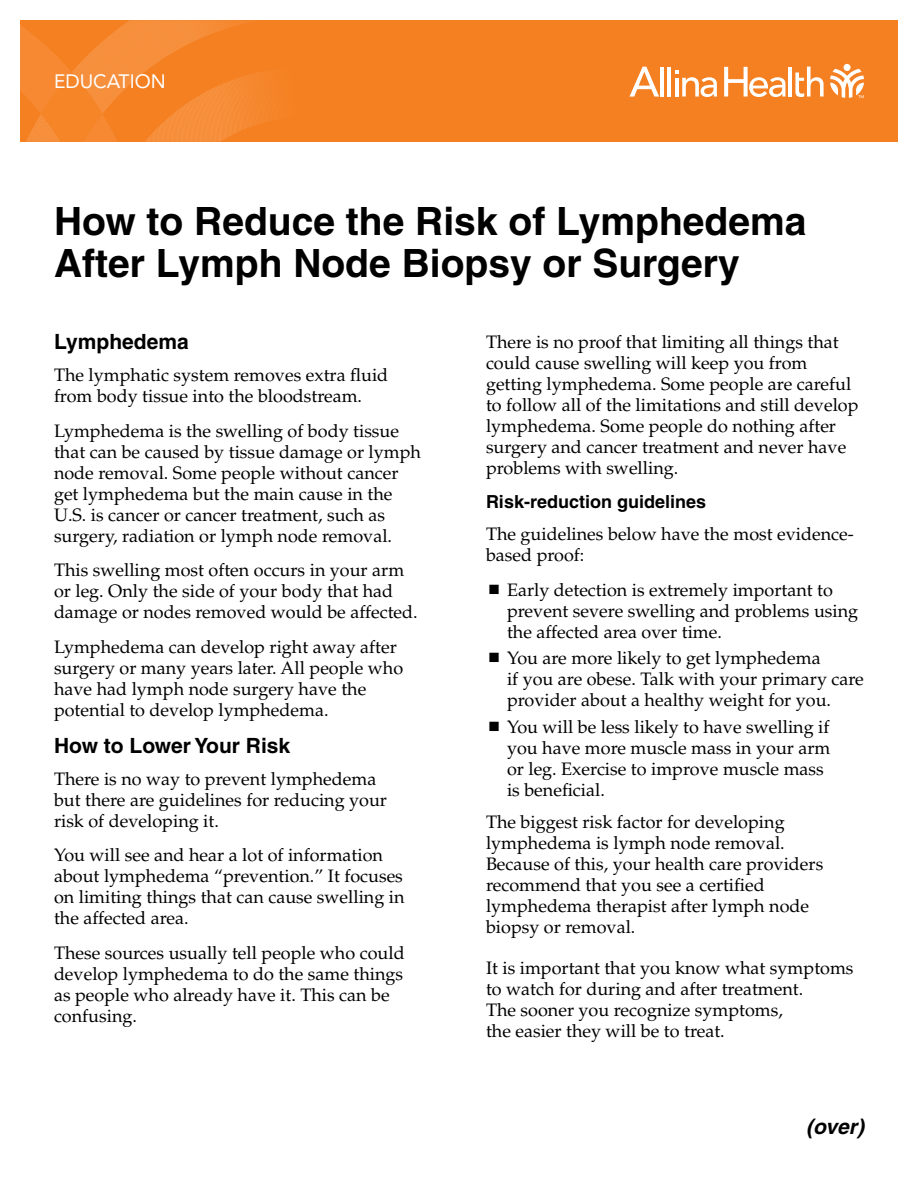
<style>
.page{position:relative;width:918px;height:1188px;background:#fff}
.page>*{position:absolute;margin:0;border:0;box-sizing:border-box;transform-origin:0 0}
.t1{font:700 39px/42px "Helvetica";color:#000}
.t2{font:700 21px "Helvetica";color:#000}
.t3{font:italic 700 21px "Helvetica";color:#000}
.t4{font:19.2px "Avenir LT Std";color:#fff}
.t5{font:18px/21px "Palatino";color:#000}
.t6{font:700 18px "Helvetica";color:#000}
</style>
<div class="page">
<div style="left:20px;top:20px;width:878px;height:122px;background:#f58021"></div>
<svg style="left:20px;top:20px;width:251px;height:122px"></svg>
<svg style="left:830px;top:69px;width:34px;height:29px"></svg>
<div style="left:844px;top:64px;width:7px;height:7px;background:#fff;border-radius:50%"></div>
<hr style="left:660px;top:67px;width:4px;height:30px;background:#fff">
<hr style="left:667px;top:67px;width:4px;height:30px;background:#fff">
<hr style="left:789px;top:67px;width:3px;height:30px;background:#fff">
<svg style="left:795px;top:67px;width:29px;height:30px"></svg>
<svg style="left:675px;top:71px;width:42px;height:26px"></svg>
<svg style="left:629px;top:67px;width:30px;height:30px"></svg>
<svg style="left:724px;top:67px;width:62px;height:30px"></svg>
<p class="t4" style="left:54px;top:70px;width:113px">EDUCATION</p>
<h1 class="t1" style="left:54px;top:200px;width:754px">How to Reduce the Risk of Lymphedema<br>After Lymph Node Biopsy or Surgery</h1>
<p class="t2" style="left:54px;top:329px;width:136px">Lymphedema</p>
<p class="t5" style="left:54px;top:365px;width:336px">The lymphatic system removes extra fluid from body tissue into the bloodstream.</p>
<p class="t5" style="left:54px;top:420px;width:369px">Lymphedema is the swelling of body tissue that can be caused by tissue damage or lymph node removal. Some people without cancer get lymphedema but the main cause in the U.S. is cancer or cancer treatment, such as surgery, radiation or lymph node removal.</p>
<p class="t5" style="left:54px;top:560px;width:365px">This swelling most often occurs in your arm or leg. Only the side of your body that had damage or nodes removed would be affected.</p>
<p class="t5" style="left:54px;top:636px;width:351px">Lymphedema can develop right away after surgery or many years later. All people who have had lymph node surgery have the potential to develop lymphedema.</p>
<p class="t2" style="left:54px;top:733px;width:238px">How to Lower Your Risk</p>
<p class="t5" style="left:54px;top:769px;width:335px">There is no way to prevent lymphedema but there are guidelines for reducing your risk of developing it.</p>
<p class="t5" style="left:54px;top:845px;width:352px">You will see and hear a lot of information about lymphedema “prevention.” It focuses on limiting things that can cause swelling in the affected area.</p>
<p class="t5" style="left:54px;top:943px;width:352px">These sources usually tell people who could develop lymphedema to do the same things as people who already have it. This can be confusing.</p>
<p class="t5" style="left:486px;top:332px;width:374px">There is no proof that limiting all things that could cause swelling will keep you from getting lymphedema. Some people are careful to follow all of the limitations and still develop lymphedema. Some people do nothing after surgery and cancer treatment and never have problems with swelling.</p>
<p class="t6" style="left:486px;top:491px;width:222px">Risk-reduction guidelines</p>
<p class="t5" style="left:486px;top:524px;width:369px">The guidelines below have the most evidence&shy;based proof:</p>
<p class="t5" style="left:507px;top:579px;width:353px">Early detection is extremely important to prevent severe swelling and problems using the affected area over time.</p>
<p class="t5" style="left:507px;top:648px;width:358px">You are more likely to get lymphedema<br>if you are obese. Talk with your primary care provider about a healthy weight for you.</p>
<p class="t5" style="left:507px;top:716px;width:325px">You will be less likely to have swelling if you have more muscle mass in your arm or leg. Exercise to improve muscle mass is beneficial.</p>
<p class="t5" style="left:486px;top:812px;width:339px">The biggest risk factor for developing lymphedema is lymph node removal.<br>Because of this, your health care providers recommend that you see a certified lymphedema therapist after lymph node biopsy or removal.</p>
<p class="t5" style="left:486px;top:958px;width:369px">It is important that you know what symptoms to watch for during and after treatment.<br>The sooner you recognize symptoms,<br>the easier they will be to treat.</p>
<p class="t3" style="left:806px;top:1114px;width:59px">(over)</p>
</div>
